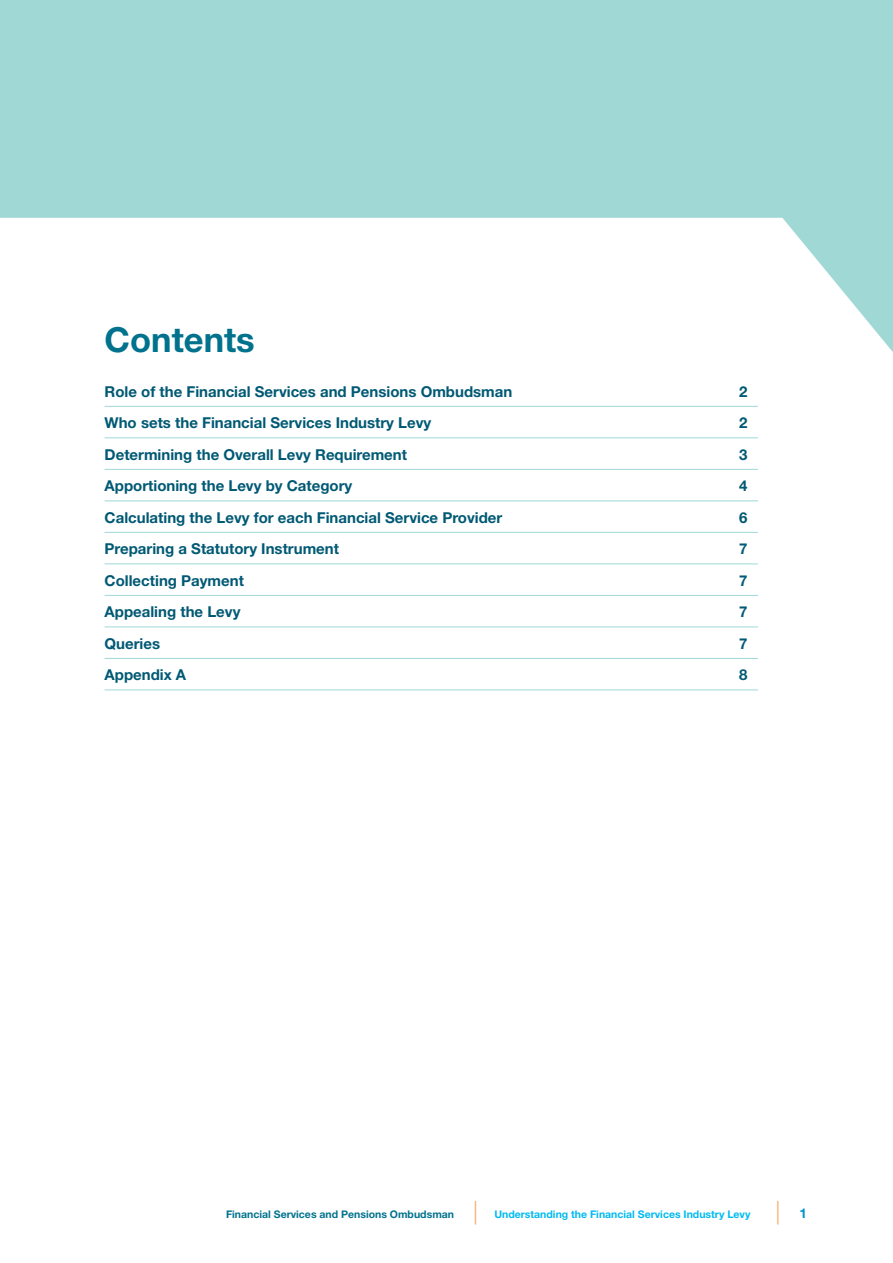
<style>
.page{position:relative;width:893px;height:1263px;background:#fff}
.page>*{position:absolute;margin:0;border:0;box-sizing:border-box;transform-origin:0 0}
.TOC_Heading{font:700 34.5px "Helvetica Neue";color:#01728d}
.t1{font:700 31.5px "Helvetica Neue";color:#f9a863;scale:.33 1}
.contents_1{font:700 15px "Helvetica Neue";color:#005974}
.t2{font:700 10.5px "Helvetica Neue";color:#00baf1}
.t3{font:700 10.5px "Helvetica Neue";color:#01728d}
.s1{font-size:31.5px;color:#f9a863}
</style>
<div class="page">
<svg style="left:0;top:0;width:893px;height:352px;fill:#a0d8d6"></svg>
<hr style="left:105px;top:406px;width:653px;height:1px;background:#a0d8d6">
<hr style="left:105px;top:437px;width:653px;height:1px;background:#a0d8d6">
<hr style="left:105px;top:469px;width:653px;height:1px;background:#a0d8d6">
<hr style="left:105px;top:500px;width:653px;height:1px;background:#a0d8d6">
<hr style="left:105px;top:532px;width:653px;height:1px;background:#a0d8d6">
<hr style="left:105px;top:563px;width:653px;height:1px;background:#a0d8d6">
<hr style="left:105px;top:595px;width:653px;height:1px;background:#a0d8d6">
<hr style="left:105px;top:626px;width:653px;height:1px;background:#a0d8d6">
<hr style="left:105px;top:658px;width:653px;height:1px;background:#a0d8d6">
<hr style="left:105px;top:689px;width:653px;height:1px;background:#a0d8d6">
<p class="TOC_Heading" style="left:105px;top:319px;width:152px">Contents</p>
<p class="contents_1" style="left:105px;top:382px;width:409px">Role of the Financial Services and Pensions Ombudsman</p>
<p class="contents_1" style="left:739px;top:382px;width:10px">2</p>
<p class="contents_1" style="left:105px;top:413px;width:328px">Who sets the Financial Services Industry Levy</p>
<p class="contents_1" style="left:739px;top:413px;width:10px">2</p>
<p class="contents_1" style="left:105px;top:445px;width:304px">Determining the Overall Levy Requirement</p>
<p class="contents_1" style="left:739px;top:445px;width:10px">3</p>
<p class="contents_1" style="left:105px;top:476px;width:249px">Apportioning the Levy by Category</p>
<p class="contents_1" style="left:739px;top:476px;width:10px">4</p>
<p class="contents_1" style="left:105px;top:508px;width:399px">Calculating the Levy for each Financial Service Provider</p>
<p class="contents_1" style="left:739px;top:508px;width:10px">6</p>
<p class="contents_1" style="left:105px;top:539px;width:236px">Preparing a Statutory Instrument</p>
<p class="contents_1" style="left:739px;top:539px;width:10px">7</p>
<p class="contents_1" style="left:105px;top:571px;width:141px">Collecting Payment</p>
<p class="contents_1" style="left:739px;top:571px;width:10px">7</p>
<p class="contents_1" style="left:105px;top:602px;width:137px">Appealing the Levy</p>
<p class="contents_1" style="left:739px;top:602px;width:10px">7</p>
<p class="contents_1" style="left:105px;top:634px;width:57px">Queries</p>
<p class="contents_1" style="left:739px;top:634px;width:10px">7</p>
<p class="contents_1" style="left:105px;top:665px;width:83px">Appendix A</p>
<p class="contents_1" style="left:739px;top:665px;width:10px">8</p>
<p class="t3" style="left:226px;top:1208px;width:230px">Financial Services and Pensions Ombudsman</p>
<p class="t2" style="left:475px;top:1208px;width:277px"><span class="s1">|</span> Understanding the Financial Services Industry Levy</p>
<h2 class="t1" style="left:777px;top:1193px;width:93px">| <sup>1</sup></h2>
</div>
